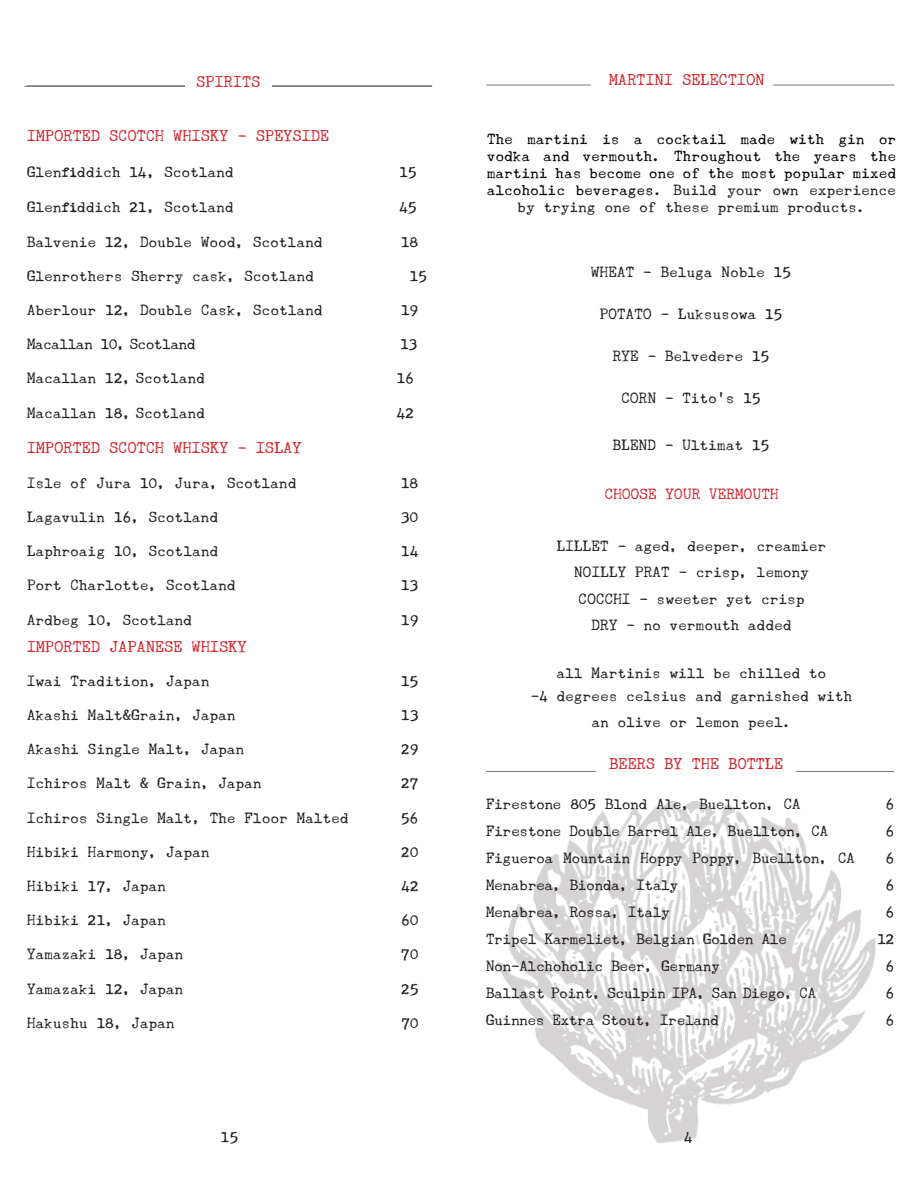
<style>
.page{position:relative;width:918px;height:1188px;background:#fff}
.page>*{position:absolute;margin:0;border:0;box-sizing:border-box;transform-origin:0 0}
.t1{font:15px "Underwood Champion";letter-spacing:.025em;color:#d1232a}
.t2{font:14.25px/26.1px "Underwood Champion";letter-spacing:.025em;color:#231f20;text-align:center}
.t3{font:14.25px "Underwood Champion";color:#231f20}
.t4{font:14.25px/17.1px "Underwood Champion";letter-spacing:.025em;color:#000;text-align:center}
.t5{font:14.25px "Underwood Champion";letter-spacing:-.01em;color:#231f20}
.t6{font:14.25px "Underwood Champion";letter-spacing:.025em;color:#d1232a}
.s1{font-family:"Moms Typewriter";font-size:12px}
.s2{color:#231f20}
</style>
<div class="page">
<img style="left:498px;top:801px;width:377px;height:342px">
<hr style="left:27px;top:85px;width:405px;height:1px;background:#76787b">
<hr style="left:486px;top:771px;width:408px;height:1px;background:#76787b">
<div style="left:597px;top:758px;width:199px;height:27px;background:#fff"></div>
<hr style="left:24px;top:86px;width:408px;height:1px;background:#76787b">
<hr style="left:486px;top:85px;width:408px;height:1px;background:#76787b">
<div style="left:185px;top:76px;width:86px;height:27px;background:#fff"></div>
<div style="left:591px;top:74px;width:182px;height:14px;background:#fff"></div>
<p class="t1" style="left:196px;top:73px;width:65px">SPIRITS</p>
<p class="t1" style="left:609px;top:71px;width:157px">MARTINI SELECTION</p>
<p class="t1" style="left:27px;top:127px;width:303px">IMPORTED SCOTCH WHISKY - SPEYSIDE</p>
<p class="t2" style="left:27px;top:159px;width:208px">Glen<span class="s1">fi</span>ddich 14, Scotland</p>
<p class="t2" style="left:399px;top:159px;width:19px">15</p>
<p class="t2" style="left:27px;top:194px;width:208px">Glen<span class="s1">fi</span>ddich 21, Scotland</p>
<p class="t2" style="left:399px;top:194px;width:19px">45</p>
<p class="t2" style="left:27px;top:228px;width:297px">Balvenie 12, Double Wood, Scotland</p>
<p class="t2" style="left:401px;top:228px;width:19px">18</p>
<p class="t2" style="left:27px;top:263px;width:288px">Glenrothers Sherry cask, Scotland</p>
<p class="t2" style="left:410px;top:263px;width:19px">15</p>
<p class="t2" style="left:27px;top:297px;width:297px">Aberlour 12, Double Cask, Scotland</p>
<p class="t2" style="left:401px;top:297px;width:19px">19</p>
<p class="t5" style="left:27px;top:336px;width:170px">Macallan 10, Scotland</p>
<p class="t2" style="left:400px;top:331px;width:18px">13</p>
<p class="t2" style="left:27px;top:365px;width:179px">Macallan 12, Scotland</p>
<p class="t2" style="left:397px;top:365px;width:19px">16</p>
<p class="t2" style="left:27px;top:399px;width:179px">Macallan 18, Scotland</p>
<p class="t2" style="left:397px;top:399px;width:19px">42</p>
<p class="t1" style="left:27px;top:439px;width:276px">IMPORTED SCOTCH WHISKY - ISLAY</p>
<p class="t2" style="left:27px;top:470px;width:271px">Isle of Jura 10, Jura, Scotland</p>
<p class="t2" style="left:401px;top:470px;width:19px">18</p>
<p class="t2" style="left:27px;top:504px;width:193px">Lagavulin 16, Scotland</p>
<p class="t2" style="left:401px;top:504px;width:19px">30</p>
<p class="t2" style="left:27px;top:538px;width:193px">Laphroaig 10, Scotland</p>
<p class="t2" style="left:401px;top:538px;width:19px">14</p>
<p class="t2" style="left:27px;top:572px;width:210px">Port Charlotte, Scotland</p>
<p class="t2" style="left:401px;top:572px;width:19px">13</p>
<p class="t2" style="left:27px;top:606px;width:166px">Ardbeg 10, Scotland</p>
<p class="t2" style="left:401px;top:606px;width:19px">19</p>
<p class="t1" style="left:27px;top:638px;width:221px">IMPORTED JAPANESE WHISKY</p>
<p class="t2" style="left:27px;top:668px;width:184px">Iwai Tradition, Japan</p>
<p class="t2" style="left:401px;top:668px;width:19px">15</p>
<p class="t2" style="left:27px;top:702px;width:210px">Akashi Malt&amp;Grain, Japan</p>
<p class="t2" style="left:401px;top:702px;width:19px">13</p>
<p class="t2" style="left:27px;top:736px;width:219px">Akashi Single Malt, Japan</p>
<p class="t2" style="left:401px;top:736px;width:19px">29</p>
<p class="t2" style="left:27px;top:770px;width:236px">Ichiros Malt &amp; Grain, Japan</p>
<p class="t2" style="left:401px;top:770px;width:19px">27</p>
<p class="t2" style="left:27px;top:804px;width:323px">Ichiros Single Malt, The Floor Malted</p>
<p class="t2" style="left:401px;top:804px;width:19px">56</p>
<p class="t2" style="left:27px;top:839px;width:184px">Hibiki Harmony, Japan</p>
<p class="t2" style="left:401px;top:839px;width:19px">20</p>
<p class="t2" style="left:27px;top:873px;width:140px">Hibiki 17, Japan</p>
<p class="t2" style="left:401px;top:873px;width:19px">42</p>
<p class="t2" style="left:27px;top:907px;width:140px">Hibiki 21, Japan</p>
<p class="t2" style="left:401px;top:907px;width:19px">60</p>
<p class="t2" style="left:27px;top:941px;width:158px">Yamazaki 18, Japan</p>
<p class="t2" style="left:401px;top:941px;width:19px">70</p>
<p class="t2" style="left:27px;top:975px;width:158px">Yamazaki 12, Japan</p>
<p class="t2" style="left:401px;top:975px;width:19px">25</p>
<p class="t2" style="left:27px;top:1010px;width:149px">Hakushu 18, Japan</p>
<p class="t2" style="left:401px;top:1010px;width:19px">70</p>
<p class="t4" style="left:487px;top:130px;width:411px">The martini is a cocktail made with gin or vodka and vermouth. Throughout the years the martini has become one of the most popular mixed alcoholic beverages<span class="s2">. Build your own experience by trying one of these premium products.</span></p>
<p class="t2" style="left:591px;top:259px;width:201px">WHEAT - Beluga Noble 15</p>
<p class="t2" style="left:600px;top:301px;width:184px">POTATO - Luksusowa 15</p>
<p class="t2" style="left:613px;top:343px;width:158px">RYE - Belvedere 15</p>
<p class="t2" style="left:622px;top:385px;width:140px">CORN - Tito’s 15</p>
<p class="t2" style="left:613px;top:432px;width:158px">BLEND - Ultimat 15</p>
<p class="t6" style="left:605px;top:486px;width:175px">CHOOSE YOUR VERMOUTH</p>
<p class="t2" style="left:557px;top:533px;width:271px">LILLET - aged, deeper, creamier<br>NOILLY PRAT - crisp, lemony<br>COCCHI - sweeter yet crisp<br>DRY - no vermouth added</p>
<p class="t2" style="left:531px;top:662px;width:323px;line-height:22.5px">all Martinis will be chilled to<br>-4 degrees celsius and garnished with</p>
<p class="t2" style="left:592px;top:709px;width:201px">an olive or lemon peel.</p>
<p class="t1" style="left:609px;top:755px;width:175px">BEERS BY THE BOTTLE</p>
<p class="t3" style="left:486px;top:796px;width:316px">Firestone 805 Blond Ale, Buellton, CA</p>
<p class="t2" style="left:886px;top:791px;width:10px">6</p>
<p class="t3" style="left:486px;top:823px;width:343px">Firestone Double Barrel Ale, Buellton, CA</p>
<p class="t2" style="left:886px;top:818px;width:10px">6</p>
<p class="t3" style="left:486px;top:850px;width:370px">Figueroa Mountain Hoppy Poppy, Buellton, CA</p>
<p class="t2" style="left:886px;top:845px;width:10px">6</p>
<p class="t3" style="left:486px;top:877px;width:193px">Menabrea, Bionda, Italy</p>
<p class="t2" style="left:886px;top:872px;width:10px">6</p>
<p class="t3" style="left:486px;top:904px;width:185px">Menabrea, Rossa, Italy</p>
<p class="t2" style="left:886px;top:899px;width:10px">6</p>
<p class="t3" style="left:486px;top:931px;width:302px">Tripel Karmeliet, Belgian Golden Ale</p>
<p class="t2" style="left:878px;top:926px;width:18px">12</p>
<p class="t3" style="left:486px;top:958px;width:235px">Non-Alchoholic Beer, Germany</p>
<p class="t2" style="left:886px;top:953px;width:10px">6</p>
<p class="t3" style="left:486px;top:985px;width:331px">Ballast Point, Sculpin IPA, San Diego, CA</p>
<p class="t2" style="left:886px;top:980px;width:10px">6</p>
<p class="t3" style="left:486px;top:1012px;width:234px">Guinnes Extra Stout, Ireland</p>
<p class="t2" style="left:886px;top:1007px;width:10px">6</p>
<p class="t2" style="left:221px;top:1124px;width:19px">15</p>
<p class="t2" style="left:684px;top:1124px;width:10px">4</p>
</div>
